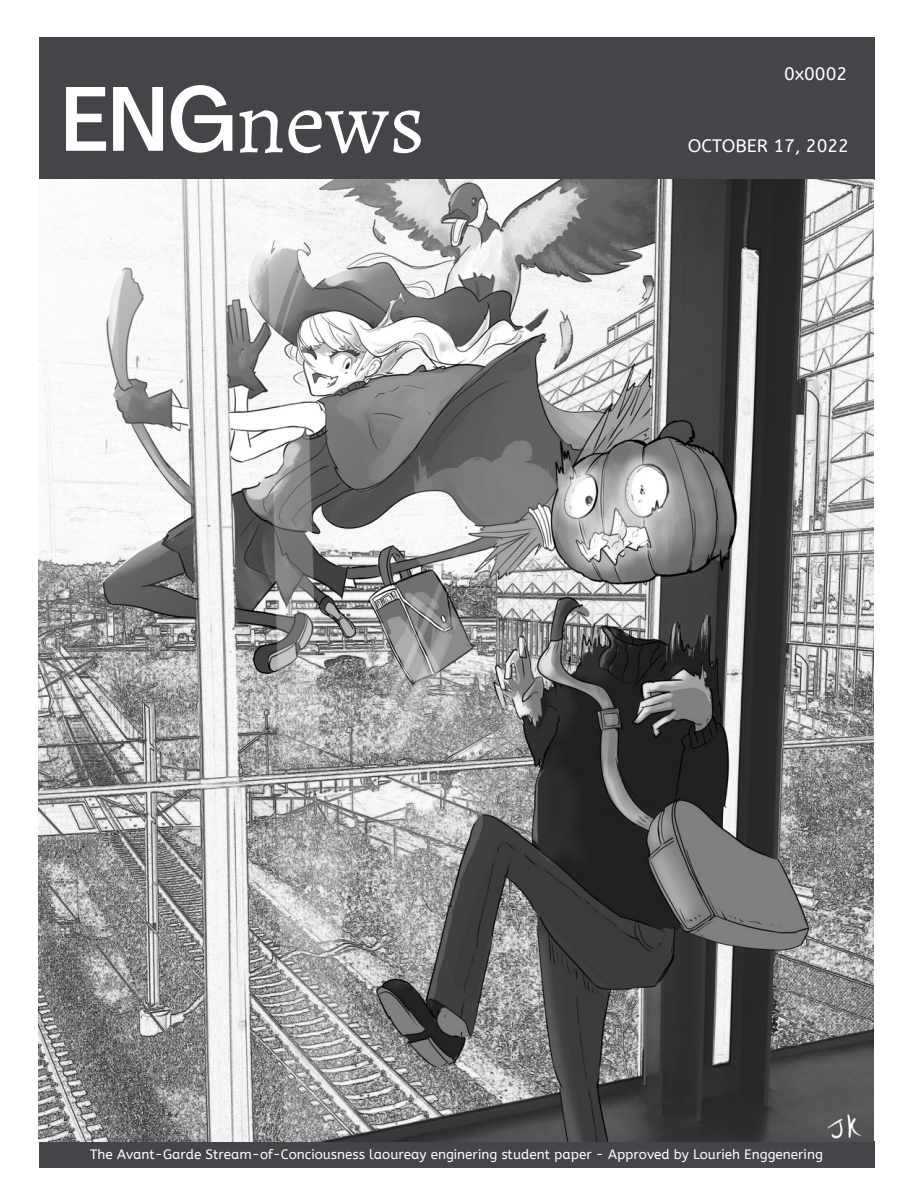
<style>
.page{position:relative;width:918px;height:1188px;background:#fff}
.page>*{position:absolute;margin:0;border:0;box-sizing:border-box;transform-origin:0 0}
.t1{font:90px "Alegreya";color:#fff}
.t2{font:18px "A Bee Zee";color:#fff}
.t3{font:13.5px "A Bee Zee";color:#fff}
.s1{font-family:"Agrandir";font-weight:500;font-stretch:condensed}
</style>
<div class="page">
<div style="left:39px;top:37px;width:836px;height:143px;background:#454449"></div>
<div style="left:39px;top:1141px;width:835px;height:27px;background:#454449"></div>
<img style="left:39px;top:180px;width:834px;height:962px">
<h1 class="t1" style="left:61px;top:61px;width:366px"><span class="s1">ENG</span>news</h1>
<h2 class="t2" style="left:784px;top:64px;width:65px">0x0002</h2>
<h2 class="t2" style="left:688px;top:135px;width:163px">OCTOBER 17, 2022</h2>
<p class="t3" style="left:90px;top:1147px;width:734px">The Avant-Garde Stream-of-Conciousness laoureay enginering student paper - Approved by Lourieh Enggenering</p>
</div>
